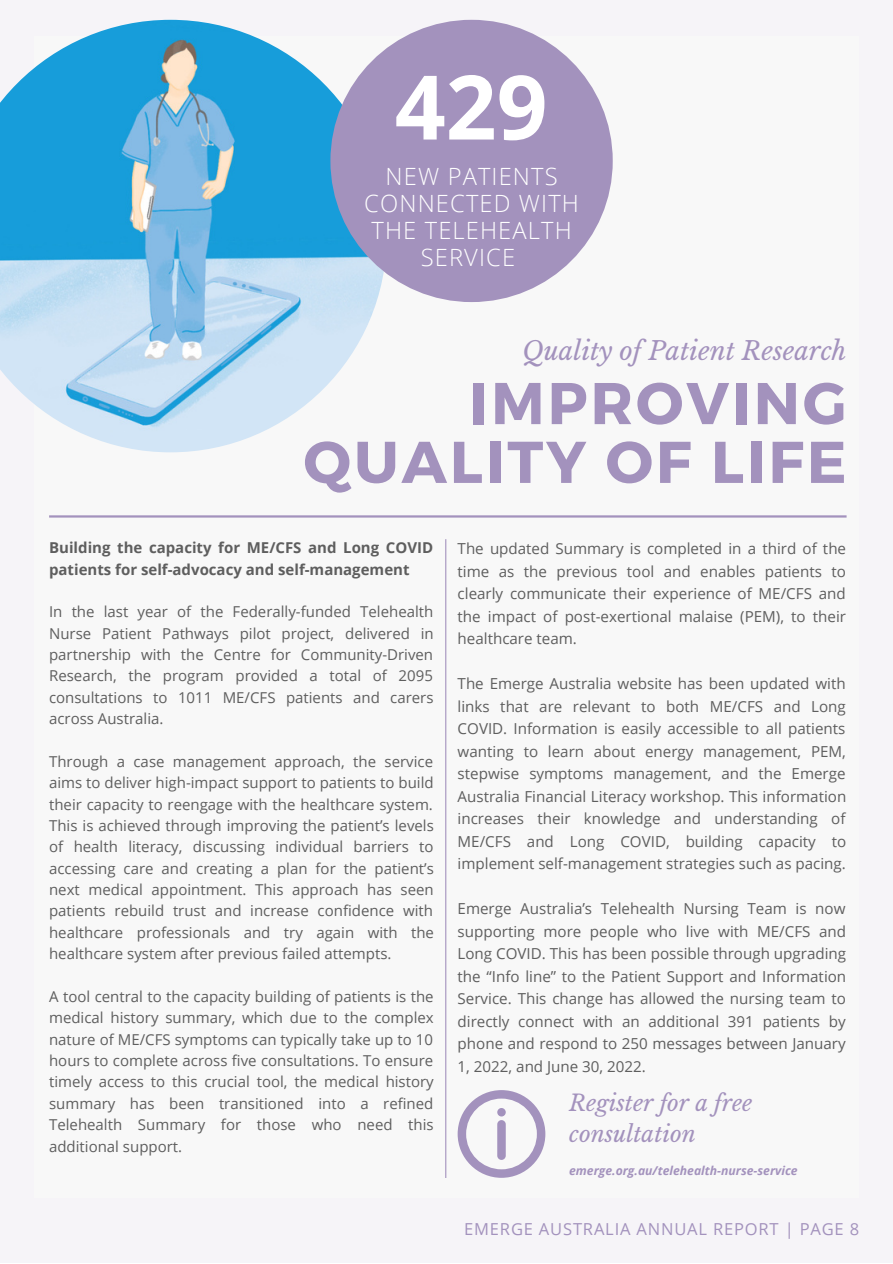
<style>
.page{position:relative;width:893px;height:1264px;background:#fff}
.page>*{position:absolute;margin:0;border:0;box-sizing:border-box;transform-origin:0 0}
.t1{font:700 89.1px "Open Sans";color:#fff}
.t2{font:700 58.8px/58.8px "Montserrat";letter-spacing:.05em;color:#a392bd;text-align:right}
.t3{font:italic 25.5px "Libre Baskerville";color:#a392bd}
.t4{font:300 23.7px/27px "Open Sans";letter-spacing:.05em;color:#fff;text-align:center}
.t5{font:italic 22.35px/30.9px "Libre Baskerville";color:#a392bd}
.t6{font:16.5px "Open Sans";letter-spacing:.05em;color:#a392bd}
.t7{font:15.15px/22.5px "Open Sans";color:#5e5e5e;text-align:justify}
.t8{font:15px/21.3px "Open Sans";color:#5e5e5e;text-align:justify}
.t9{font:700 15px/21.3px "Open Sans";color:#5e5e5e}
.t10{font:italic 700 12.15px "Open Sans";color:#a392bd}
</style>
<div class="page">
<div style="left:0;top:0;width:892px;height:1262px;background:#f6f4f8"></div>
<div style="left:34px;top:36px;width:824px;height:1161px;background:#f8f8f8"></div>
<svg style="left:457px;top:1090px;width:88px;height:87px"></svg>
<div style="left:497px;top:1120px;width:8px;height:39px;background:#a392bd;border-radius:4px"></div>
<div style="left:497px;top:1107px;width:8px;height:9px;background:#a392bd;border-radius:50%"></div>
<img style="left:0;top:20px;width:385px;height:432px">
<div style="left:330px;top:20px;width:282px;height:282px;background:#a392bd;border-radius:50%"></div>
<hr style="left:49px;top:515px;width:797px;height:2px;background:#a392bd">
<hr style="left:445px;top:539px;width:1px;height:638px;background:#a392bd">
<h1 class="t1" style="left:395px;top:44px;width:154px">429</h1>
<h3 class="t4" style="left:364px;top:162px;width:216px">NEW PATIENTS<br>CONNECTED WITH<br>THE TELEHEALTH<br>SERVICE</h3>
<h3 class="t3" style="left:522px;top:336px;width:325px">Quality of Patient Research</h3>
<h2 class="t2" style="left:303px;top:371px;width:544px">IMPROVING<br>QUALITY OF LIFE</h2>
<p class="t9" style="left:49px;top:536px;width:385px">Building the capacity for ME/CFS and Long COVID patients for self-advocacy and self-management</p>
<p class="t8" style="left:49px;top:601px;width:386px">In the last year of the Federally-funded Telehealth Nurse Patient Pathways pilot project, delivered in partnership with the Centre for Community-Driven Research, the program provided a total of 2095 consultations to 1011 ME/CFS patients and carers across Australia.</p>
<p class="t8" style="left:49px;top:750px;width:386px">Through a case management approach, the service aims to deliver high-impact support to patients to build their capacity to reengage with the healthcare system.<br>This is achieved through improving the patient’s levels of health literacy, discussing individual barriers to accessing care and creating a plan for the patient’s next medical appointment. This approach has seen patients rebuild trust and increase confidence with healthcare professionals and try again with the healthcare system after previous failed attempts.</p>
<p class="t8" style="left:49px;top:985px;width:386px">A tool central to the capacity building of patients is the medical history summary, which due to the complex nature of ME/CFS symptoms can typically take up to 10 hours to complete across five consultations. To ensure timely access to this crucial tool, the medical history summary has been transitioned into a refined Telehealth Summary for those who need this additional support.</p>
<p class="t7" style="left:457px;top:537px;width:390px">The updated Summary is completed in a third of the time as the previous tool and enables patients to clearly communicate their experience of ME/CFS and the impact of post-exertional malaise (PEM), to their healthcare team.</p>
<p class="t7" style="left:457px;top:672px;width:390px">The Emerge Australia website has been updated with links that are relevant to both ME/CFS and Long COVID. Information is easily accessible to all patients wanting to learn about energy management, PEM, stepwise symptoms management, and the Emerge Australia Financial Literacy workshop. This information increases their knowledge and understanding of ME/CFS and Long COVID, building capacity to implement self-management strategies such as pacing.</p>
<p class="t7" style="left:457px;top:897px;width:390px">Emerge Australia’s Telehealth Nursing Team is now supporting more people who live with ME/CFS and Long COVID. This has been possible through upgrading the “Info line” to the Patient Support and Information Service. This change has allowed the nursing team to directly connect with an additional 391 patients by phone and respond to 250 messages between January 1, 2022, and June 30, 2022.</p>
<h3 class="t5" style="left:569px;top:1087px;width:185px">Register for a free consultation</h3>
<p class="t10" style="left:569px;top:1162px;width:230px">emerge.org.au/telehealth-nurse-service</p>
<p class="t6" style="left:464px;top:1217px;width:396px">EMERGE AUSTRALIA ANNUAL REPORT | PAGE 8</p>
</div>
